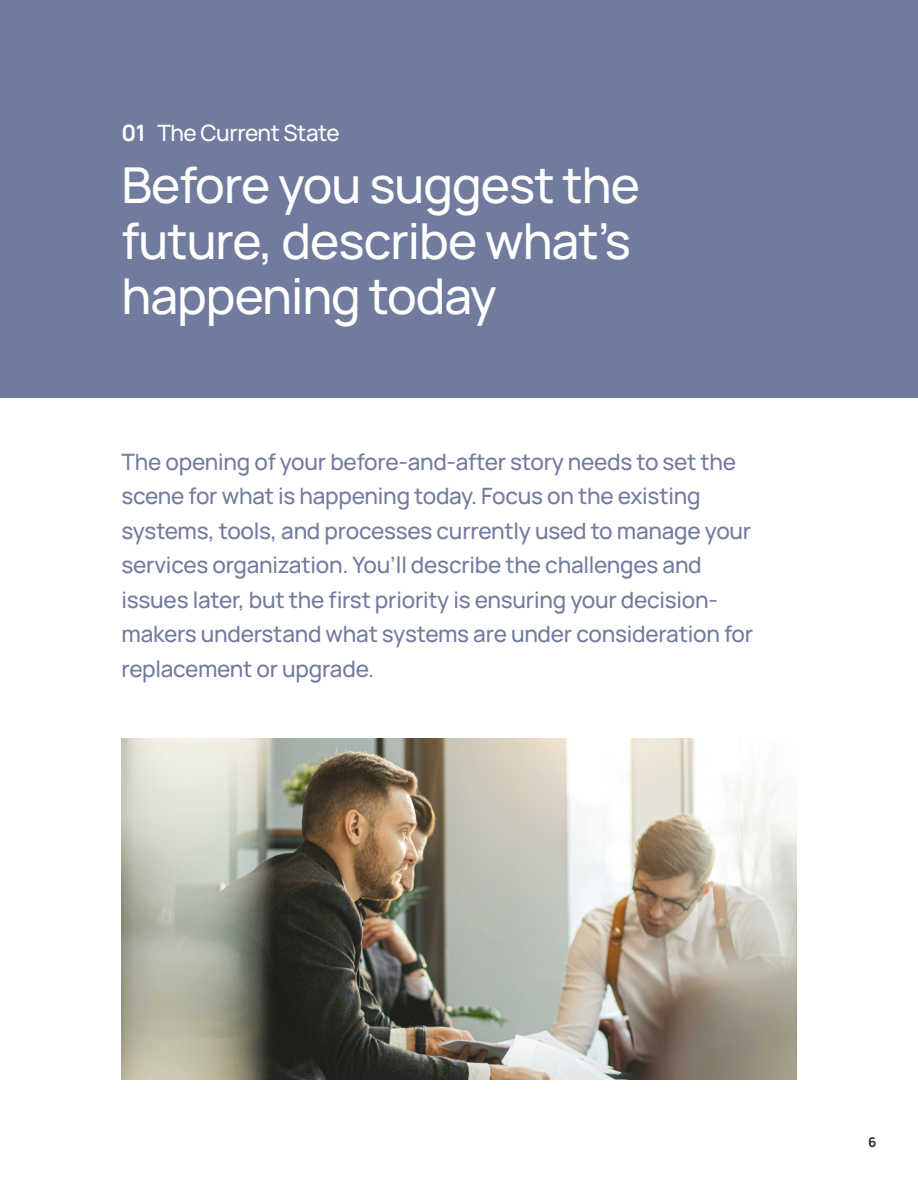
<style>
.page{position:relative;width:918px;height:1188px;background:#fff}
.page>*{position:absolute;margin:0;border:0;box-sizing:border-box;transform-origin:0 0}
.t1{font:500 49.5px/55.5px "Manrope";letter-spacing:-.02em;color:#fff}
.t2{font:500 22.5px/34.5px "Manrope";letter-spacing:-.01em;color:#717b9e}
.t3{font:500 22.5px "Manrope";letter-spacing:-.02em;color:#fff}
.t4{font:700 13.5px "Manrope";color:#2e2d2c}
.s1{font-weight:700}
</style>
<div class="page">
<div style="left:0;top:0;width:918px;height:397px;background:#717b9e"></div>
<img style="left:122px;top:739px;width:674px;height:341px">
<p class="t3" style="left:122px;top:117px;width:220px"><span class="s1">01</span> The Current State</p>
<h1 class="t1" style="left:122px;top:155px;width:520px">Before you suggest the future, describe what’s happening today</h1>
<p class="t2" style="left:122px;top:444px;width:633px">The opening of your before-and-after story needs to set the scene for what is happening today. Focus on the existing systems, tools, and processes currently used to manage your services organization. You’ll describe the challenges and issues later, but the first priority is ensuring your decision&shy;makers understand what systems are under consideration for replacement or upgrade.</p>
<p class="t4" style="left:868px;top:1132px;width:10px">6</p>
</div>
